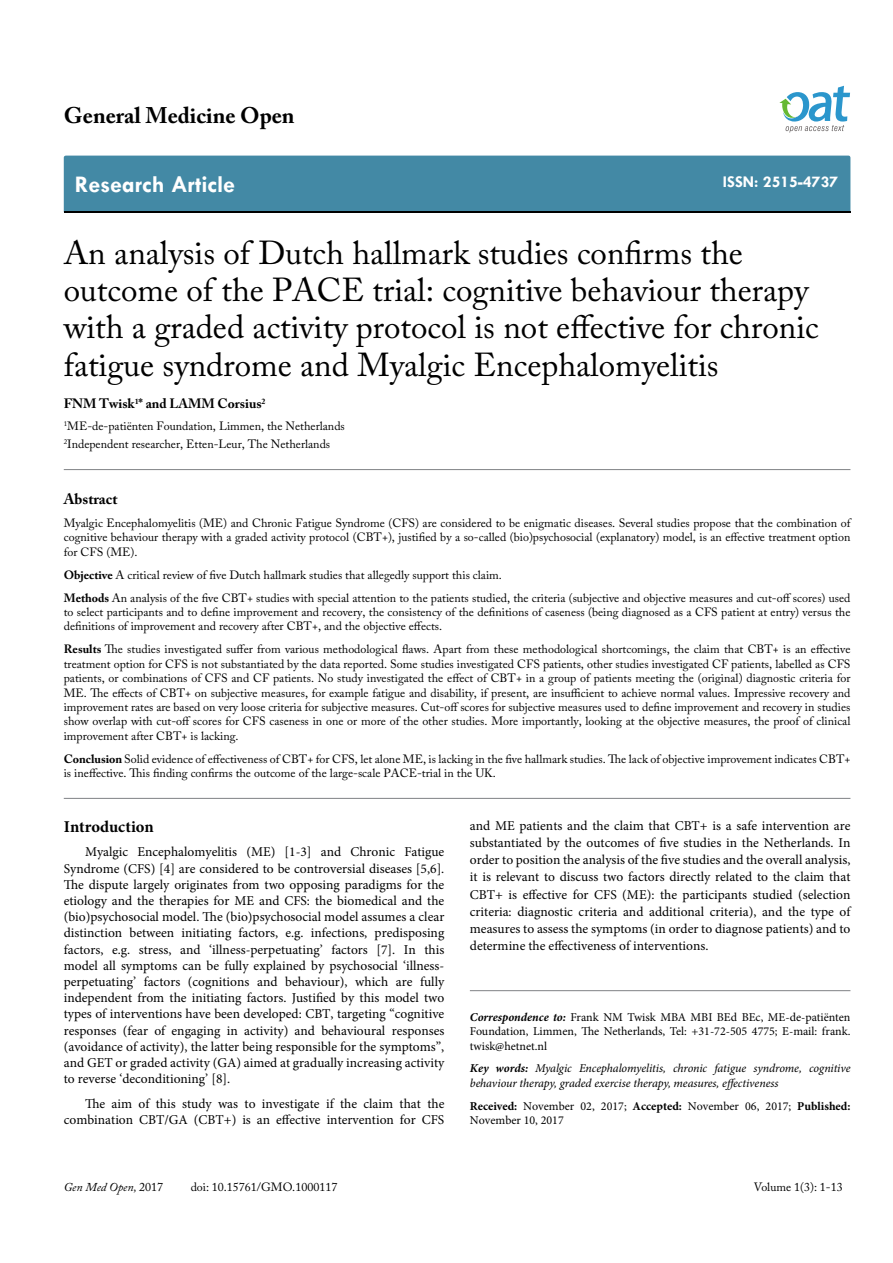
<style>
.page{position:relative;width:893px;height:1263px;background:#fff}
.page>*{position:absolute;margin:0;border:0;box-sizing:border-box;transform-origin:0 0}
.t1{font:33px/37.5px "Adobe Caslon Pro";color:#000}
.t2{font:700 24px "Tw Cen";color:#fff}
.t3{font:700 22.5px "Adobe Caslon Pro";color:#000}
.t4{font:700 16.5px "Tw Cen";color:#fff}
.t5{font:700 16.5px "Minion Pro";letter-spacing:-.005em;color:#000}
.t6{font:700 15px "Adobe Caslon Pro";color:#000}
.t7{font:13.5px/16.2px "Minion Pro";color:#000;text-align:justify}
.t8{font:700 13.5px "Adobe Caslon Pro";color:#000}
.t9{font:12px/14.4px "Adobe Caslon Pro";color:#000}
.t10{font:12px/14.4px "Minion Pro";color:#000;text-align:justify}
.t11{font:italic 12px/14.4px "Minion Pro";letter-spacing:-.01em;color:#000}
.t12{font:italic 12px "Adobe Caslon Pro";color:#000}
.s1{font-weight:700}
.s2{font-weight:700;font-style:italic}
.s3{font-style:normal}
</style>
<div class="page">
<div style="left:64px;top:156px;width:786px;height:56px;background:#4389a5"></div>
<svg style="left:779px;top:86px;width:71px;height:47px"></svg>
<hr style="left:64px;top:798px;width:786px;height:1px;background:#808285">
<hr style="left:64px;top:469px;width:786px;height:1px;background:#808285">
<hr style="left:470px;top:990px;width:380px;height:1px;background:#808285">
<h3 class="t3" style="left:64px;top:102px;width:232px">General Medicine Open</h3>
<h2 class="t2" style="left:75px;top:170px;width:162px">Research Article</h2>
<h3 class="t4" style="left:723px;top:172px;width:117px">ISSN: 2515-4737</h3>
<h1 class="t1" style="left:64px;top:233px;width:756px">An analysis of Dutch hallmark studies confirms the outcome of the PACE trial: cognitive behaviour therapy with a graded activity protocol is not effective for chronic fatigue syndrome and Myalgic Encephalomyelitis</h1>
<p class="t8" style="left:64px;top:395px;width:203px">FNM Twisk<sup>1</sup>* and LAMM Corsius<sup>2</sup></p>
<p class="t9" style="left:64px;top:417px;width:283px;line-height:18px"><sup>1</sup>ME-de-patiënten Foundation, Limmen, the Netherlands<br><sup>2</sup>Independent researcher, Etten-Leur, The Netherlands</p>
<p class="t6" style="left:64px;top:490px;width:55px">Abstract</p>
<p class="t9" style="left:64px;top:516px;width:788px;text-align:justify">Myalgic Encephalomyelitis (ME) and Chronic Fatigue Syndrome (CFS) are considered to be enigmatic diseases. Several studies propose that the combination of cognitive behaviour therapy with a graded activity protocol (CBT+), justified by a so-called (bio)psychosocial (explanatory) model, is an effective treatment option for CFS (ME).</p>
<p class="t9" style="left:64px;top:563px;width:788px;line-height:23px"><span class="s1">Objective</span> A critical review of five Dutch hallmark studies that allegedly support this claim.<br><span class="s1">Methods</span> An analysis of the five CBT+ studies with special attention to the patients studied, the criteria (subjective and objective measures and cut-off scores) used</p>
<p class="t9" style="left:64px;top:605px;width:788px">to select participants and to define improvement and recovery, the consistency of the definitions of caseness (being diagnosed as a CFS patient at entry) versus the definitions of improvement and recovery after CBT+, and the objective effects.</p>
<p class="t9" style="left:64px;top:642px;width:788px;text-align:justify"><span class="s1">Results</span> The studies investigated suffer from various methodological flaws. Apart from these methodological shortcomings, the claim that CBT+ is an effective treatment option for CFS is not substantiated by the data reported. Some studies investigated CFS patients, other studies investigated CF patients, labelled as CFS patients, or combinations of CFS and CF patients. No study investigated the effect of CBT+ in a group of patients meeting the (original) diagnostic criteria for ME. The effects of CBT+ on subjective measures, for example fatigue and disability, if present, are insufficient to achieve normal values. Impressive recovery and improvement rates are based on very loose criteria for subjective measures. Cut-off scores for subjective measures used to define improvement and recovery in studies show overlap with cut-off scores for CFS caseness in one or more of the other studies. More importantly, looking at the objective measures, the proof of clinical improvement after CBT+ is lacking.</p>
<p class="t9" style="left:64px;top:751px;width:788px"><span class="s1">Conclusion</span> Solid evidence of effectiveness of CBT+ for CFS, let alone ME, is lacking in the five hallmark studies. The lack of objective improvement indicates CBT+ is ineffective. This finding confirms the outcome of the large-scale PACE-trial in the UK.</p>
<h3 class="t5" style="left:64px;top:815px;width:91px">Introduction</h3>
<p class="t7" style="left:64px;top:844px;width:382px;text-indent:21px">Myalgic Encephalomyelitis (ME) [1-3] and Chronic Fatigue Syndrome (CFS) [4] are considered to be controversial diseases [5,6].<br>The dispute largely originates from two opposing paradigms for the etiology and the therapies for ME and CFS: the biomedical and the (bio)psychosocial model. The (bio)psychosocial model assumes a clear distinction between initiating factors, e.g. infections, predisposing factors, e.g. stress, and ‘illness-perpetuating’ factors [7]. In this model all symptoms can be fully explained by psychosocial ‘illness&shy;perpetuating’ factors (cognitions and behaviour), which are fully independent from the initiating factors. Justified by this model two types of interventions have been developed: CBT, targeting “cognitive responses (fear of engaging in activity) and behavioural responses (avoidance of activity), the latter being responsible for the symptoms”, and GET or graded activity (GA) aimed at gradually increasing activity to reverse ‘deconditioning’ [8].</p>
<p class="t7" style="left:64px;top:1095px;width:382px;text-align:right">The aim of this study was to investigate if the claim that the combination CBT/GA (CBT+) is an effective intervention for CFS</p>
<p class="t7" style="left:470px;top:817px;width:382px;line-height:17.2px">and ME patients and the claim that CBT+ is a safe intervention are substantiated by the outcomes of five studies in the Netherlands. In order to position the analysis of the five studies and the overall analysis, it is relevant to discuss two factors directly related to the claim that CBT+ is effective for CFS (ME): the participants studied (selection criteria: diagnostic criteria and additional criteria), and the type of measures to assess the symptoms (in order to diagnose patients) and to determine the effectiveness of interventions.</p>
<p class="t10" style="left:470px;top:1010px;width:382px"><span class="s2">Correspondence to:</span> Frank NM Twisk MBA MBI BEd BEc, ME-de-patiënten Foundation, Limmen, The Netherlands, Tel: +31-72-505 4775; E-mail: frank. twisk@hetnet.nl</p>
<p class="t11" style="left:470px;top:1061px;width:382px"><span class="s1">Key words:</span> Myalgic Encephalomyelitis, chronic fatigue syndrome, cognitive behaviour therapy, graded exercise therapy, measures, effectiveness</p>
<p class="t10" style="left:470px;top:1099px;width:382px"><span class="s1">Received:</span> November 02, 2017; <span class="s1">Accepted:</span> November 06, 2017; <span class="s1">Published:<br></span>November 10, 2017</p>
<p class="t12" style="left:64px;top:1180px;width:101px">Gen Med Open, <span class="s3">2017</span></p>
<p class="t9" style="left:191px;top:1180px;width:148px">doi: 10.15761/GMO.1000117</p>
<p class="t9" style="left:754px;top:1180px;width:90px">Volume 1(3): 1-13</p>
</div>
